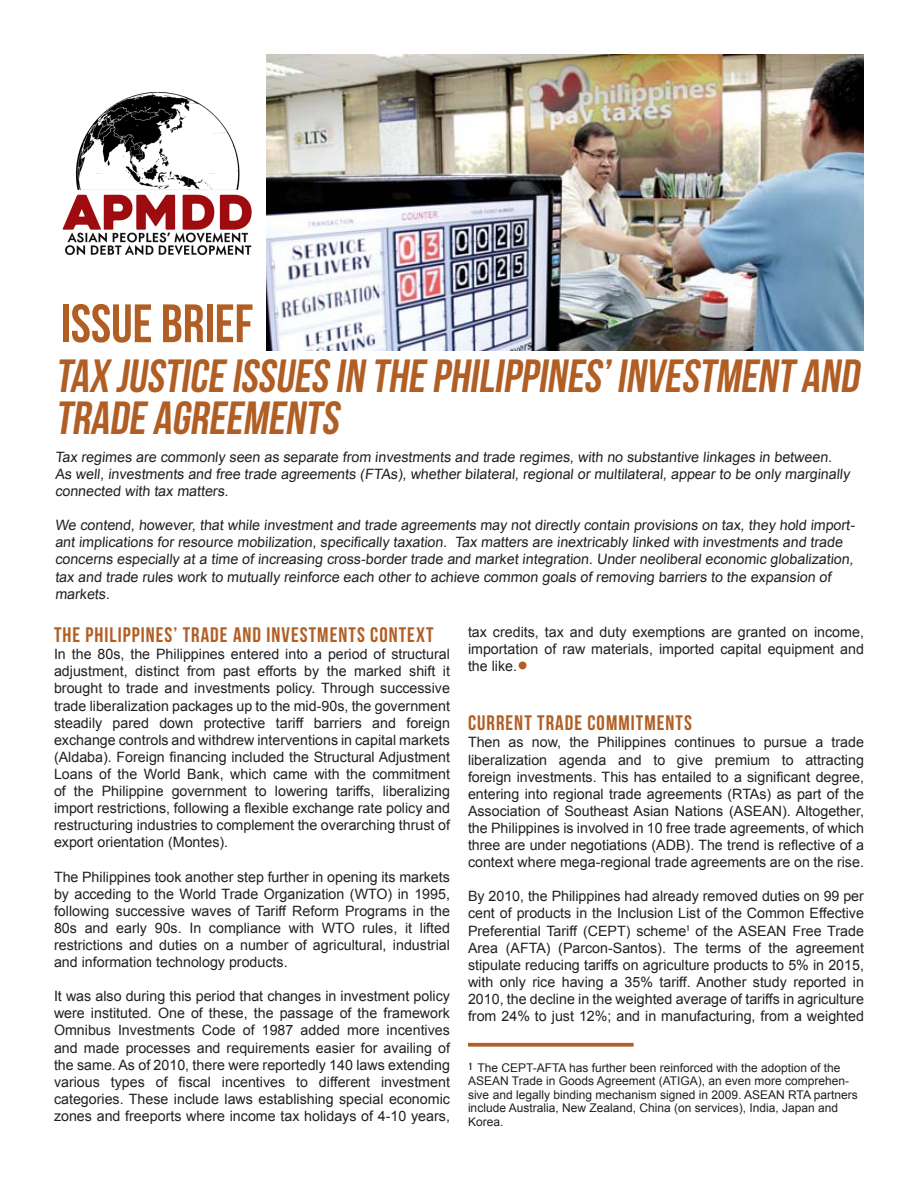
<style>
.page{position:relative;width:918px;height:1188px;background:#fff}
.page>*{position:absolute;margin:0;border:0;box-sizing:border-box;transform-origin:0 0}
.t1{font:54px "Bebas Neue";color:#b15e24}
.t2{font:46.5px/42px "Bebas Neue";color:#b15e24}
.t3{font:21px "Bebas Neue";letter-spacing:.05em;color:#b15e24}
.t4{font:14.25px/17.1px "Arial";color:#231f20;text-align:justify}
.t5{font:12px/13.5px "Arial";color:#231f20}
.s1{font-family:"Bebas Neue";font-size:10.5px}
</style>
<div class="page">
<img style="left:266px;top:54px;width:598px;height:297px">
<img style="left:62px;top:92px;width:190px;height:164px">
<svg style="left:468px;top:1043px;width:166px;height:4px"></svg>
<div style="left:519px;top:662px;width:8px;height:7px;background:#b15e24;border-radius:50%"></div>
<p class="t1" style="left:60px;top:294px;width:194px">ISSUE BRIEF</p>
<p class="t2" style="left:55px;top:354px;width:812px">TAX JUSTICE ISSUES IN THE PHILIPPINES’INVESTMENT AND<br>TRADE AGREEMENTS</p>
<p class="t4" style="left:55px;top:448px;width:798px;text-align:left">Tax regimes are commonly seen as separate from investments and trade regimes, with no substantive linkages in between.<br>As well, investments and free trade agreements (FTAs), whether bilateral, regional or multilateral, appear to be only marginally connected with tax matters.</p>
<p class="t4" style="left:55px;top:517px;width:803px;text-align:left">We contend, however, that while investment and trade agreements may not directly contain provisions on tax, they hold import&shy;ant implications for resource mobilization, specifically taxation. Tax matters are inextricably linked with investments and trade concerns especially at a time of increasing cross-border trade and market integration. Under neoliberal economic globalization, tax and trade rules work to mutually reinforce each other to achieve common goals of removing barriers to the expansion of markets.</p>
<p class="t3" style="left:54px;top:623px;width:381px">THE PHILIPPINES’ TRADE AND INVESTMENTS CONTEXT</p>
<p class="t4" style="left:54px;top:646px;width:397px">In the 80s, the Philippines entered into a period of structural adjustment, distinct from past efforts by the marked shift it brought to trade and investments policy. Through successive trade liberalization packages up to the mid-90s, the government steadily pared down protective tariff barriers and foreign exchange controls and withdrew interventions in capital markets (Aldaba). Foreign financing included the Structural Adjustment Loans of the World Bank, which came with the commitment of the Philippine government to lowering tariffs, liberalizing import restrictions, following a flexible exchange rate policy and restructuring industries to complement the overarching thrust of export orientation (Montes).</p>
<p class="t4" style="left:54px;top:868px;width:398px">The Philippines took another step further in opening its markets by acceding to the World Trade Organization (WTO) in 1995, following successive waves of Tariff Reform Programs in the 80s and early 90s. In compliance with WTO rules, it lifted restrictions and duties on a number of agricultural, industrial and information technology products.</p>
<p class="t4" style="left:54px;top:988px;width:398px">It was also during this period that changes in investment policy were instituted. One of these, the passage of the framework Omnibus Investments Code of 1987 added more incentives and made processes and requirements easier for availing of the same. As of 2010, there were reportedly 140 laws extending various types of fiscal incentives to different investment categories. These include laws establishing special economic zones and freeports where income tax holidays of 4-10 years,</p>
<p class="t4" style="left:468px;top:623px;width:398px">tax credits, tax and duty exemptions are granted on income, importation of raw materials, imported capital equipment and the like.</p>
<p class="t3" style="left:468px;top:712px;width:225px">CURRENT TRADE COMMITMENTS</p>
<p class="t4" style="left:468px;top:734px;width:398px">Then as now, the Philippines continues to pursue a trade liberalization agenda and to give premium to attracting foreign investments. This has entailed to a significant degree, entering into regional trade agreements (RTAs) as part of the Association of Southeast Asian Nations (ASEAN). Altogether, the Philippines is involved in 10 free trade agreements, of which three are under negotiations (ADB). The trend is reflective of a context where mega-regional trade agreements are on the rise.</p>
<p class="t4" style="left:468px;top:888px;width:397px">By 2010, the Philippines had already removed duties on 99 per cent of products in the Inclusion List of the Common Effective Preferential Tariff (CEPT) scheme<sup>1</sup> of the ASEAN Free Trade Area (AFTA) (Parcon-Santos). The terms of the agreement stipulate reducing tariffs on agriculture products to 5% in 2015, with only rice having a 35% tariff. Another study reported in 2010, the decline in the weighted average of tariffs in agriculture from 24% to just 12%; and in manufacturing, from a weighted</p>
<p class="t5" style="left:468px;top:1061px;width:391px"><span class="s1">1</span> The CEPT-AFTA has further been reinforced with the adoption of the ASEAN Trade in Goods Agreement (ATIGA), an even more comprehen&shy;sive and legally binding mechanism signed in 2009. ASEAN RTA partners include Australia, New Zealand, China (on services), India, Japan and Korea.</p>
</div>
